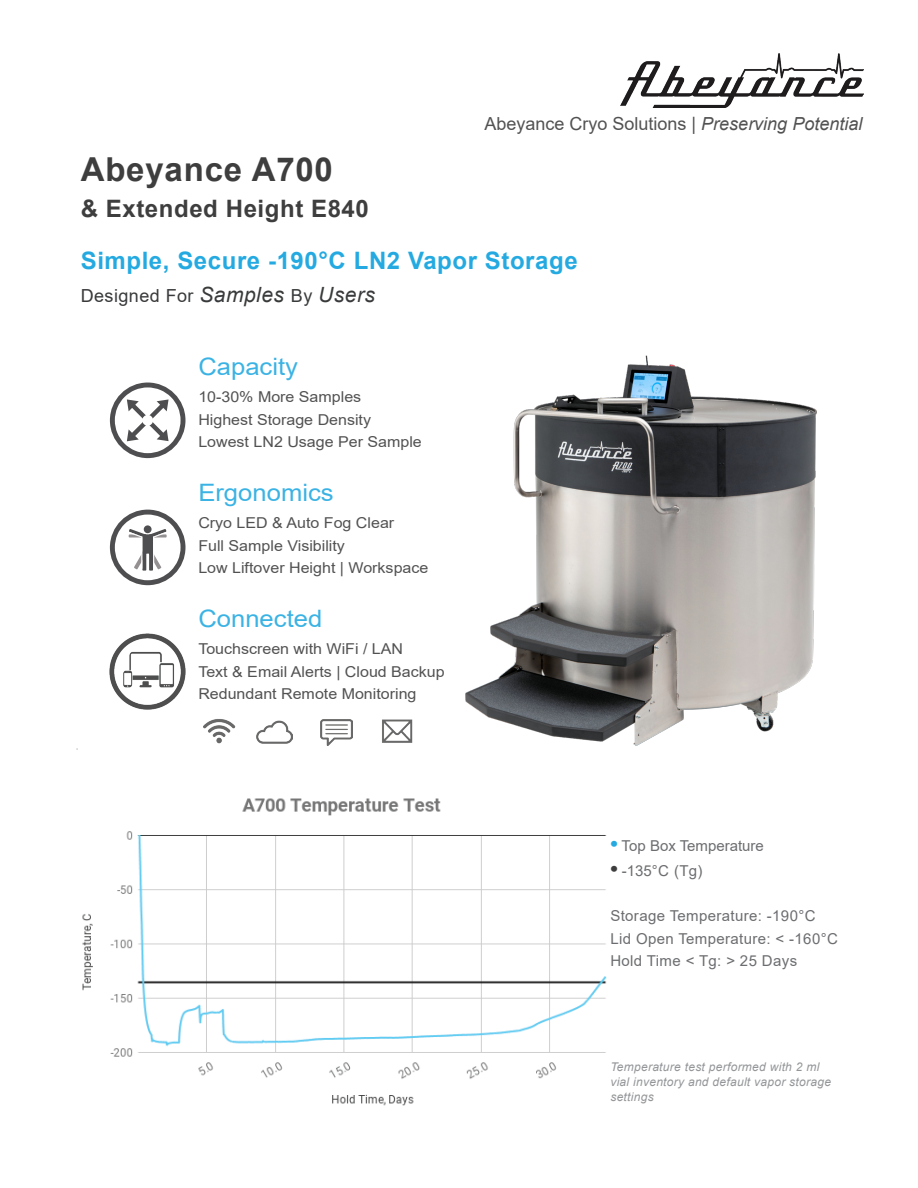
<style>
.page{position:relative;width:918px;height:1188px;background:#fff}
.page>*{position:absolute;margin:0;border:0;box-sizing:border-box;transform-origin:0 0}
.t1{font:700 33px "Arial";letter-spacing:.025em;color:#3e3e3f}
.t2{font:700 24px "Arial";letter-spacing:.025em;color:#24aae1}
.t3{font:24px "Arial";color:#24aae1;scale:1.07 1}
.t4{font:700 24px "Arial";letter-spacing:.025em;color:#3e3e3f}
.t5{font:18px "Arial";color:#3e3e3f}
.t6{font:18px "Arial";letter-spacing:.025em;color:#393a3b}
.t7{font:15px/22.5px "Arial";color:#3e3e3f;scale:1.07 1}
.t8{font:15px/22.5px "Arial";letter-spacing:.025em;color:#6c6d70}
.t9{font:15px "Arial";color:#6c6d70}
.t10{font:italic 12px/15px "Arial";letter-spacing:.025em;color:#939598}
.s1{font-style:italic}
.s2{font-style:italic;font-size:21px}
.s3{font-weight:700;font-size:21px;color:#24aae1}
.s4{font-weight:700;font-size:21px;color:#3e3e3f}
</style>
<div class="page">
<img style="left:82px;top:798px;width:525px;height:308px">
<img style="left:621px;top:54px;width:243px;height:53px">
<svg style="left:110px;top:510px;width:76px;height:75px"></svg>
<hr style="left:141px;top:537px;width:1px;height:32px;background:#fff">
<hr style="left:153px;top:537px;width:1px;height:32px;background:#fff">
<svg style="left:110px;top:383px;width:76px;height:75px"></svg>
<div style="left:142px;top:415px;width:11px;height:11px;background:#fff;border-radius:50%"></div>
<img style="left:109px;top:633px;width:77px;height:77px">
<img style="left:256px;top:721px;width:36px;height:23px">
<img style="left:382px;top:719px;width:31px;height:24px">
<img style="left:320px;top:719px;width:32px;height:27px">
<img style="left:204px;top:719px;width:32px;height:24px">
<img style="left:466px;top:356px;width:351px;height:389px">
<h1 class="t1" style="left:81px;top:146px;width:254px">Abeyance A700</h1>
<h2 class="t4" style="left:81px;top:192px;width:290px">&amp; Extended Height E840</h2>
<p class="t5" style="left:485px;top:111px;width:379px">Abeyance Cryo Solutions | <span class="s1">Preserving Potential</span></p>
<h2 class="t2" style="left:81px;top:243px;width:498px">Simple, Secure -190°C LN2 Vapor Storage</h2>
<p class="t6" style="left:81px;top:283px;width:296px">Designed For <span class="s2">Samples</span> By <span class="s2">Users</span></p>
<h2 class="t3" style="left:198px;top:350px;width:95px">Capacity</h2>
<p class="t7" style="left:198px;top:386px;width:210px">10-30% More Samples<br>Highest Storage Density<br>Lowest LN2 Usage Per Sample</p>
<h2 class="t3" style="left:198px;top:476px;width:128px">Ergonomics</h2>
<p class="t7" style="left:198px;top:512px;width:217px">Cryo LED &amp; Auto Fog Clear<br>Full Sample Visibility<br>Low Liftover Height | Workspace</p>
<h2 class="t3" style="left:198px;top:602px;width:117px">Connected</h2>
<p class="t7" style="left:198px;top:638px;width:232px">Touchscreen with WiFi / LAN<br>Text &amp; Email Alerts | Cloud Backup<br>Redundant Remote Monitoring</p>
<p class="t9" style="left:610px;top:836px;width:155px"><span class="s3">•</span> Top Box Temperature</p>
<p class="t8" style="left:610px;top:860px;width:94px"><span class="s4">•</span> -135°C (Tg)</p>
<p class="t8" style="left:610px;top:905px;width:229px">Storage Temperature: -190°C<br>Lid Open Temperature: &lt; -160°C<br>Hold Time &lt; Tg: &gt; 25 Days</p>
<p class="t10" style="left:610px;top:1060px;width:222px">Temperature test performed with 2 ml vial inventory and default vapor storage settings</p>
</div>
